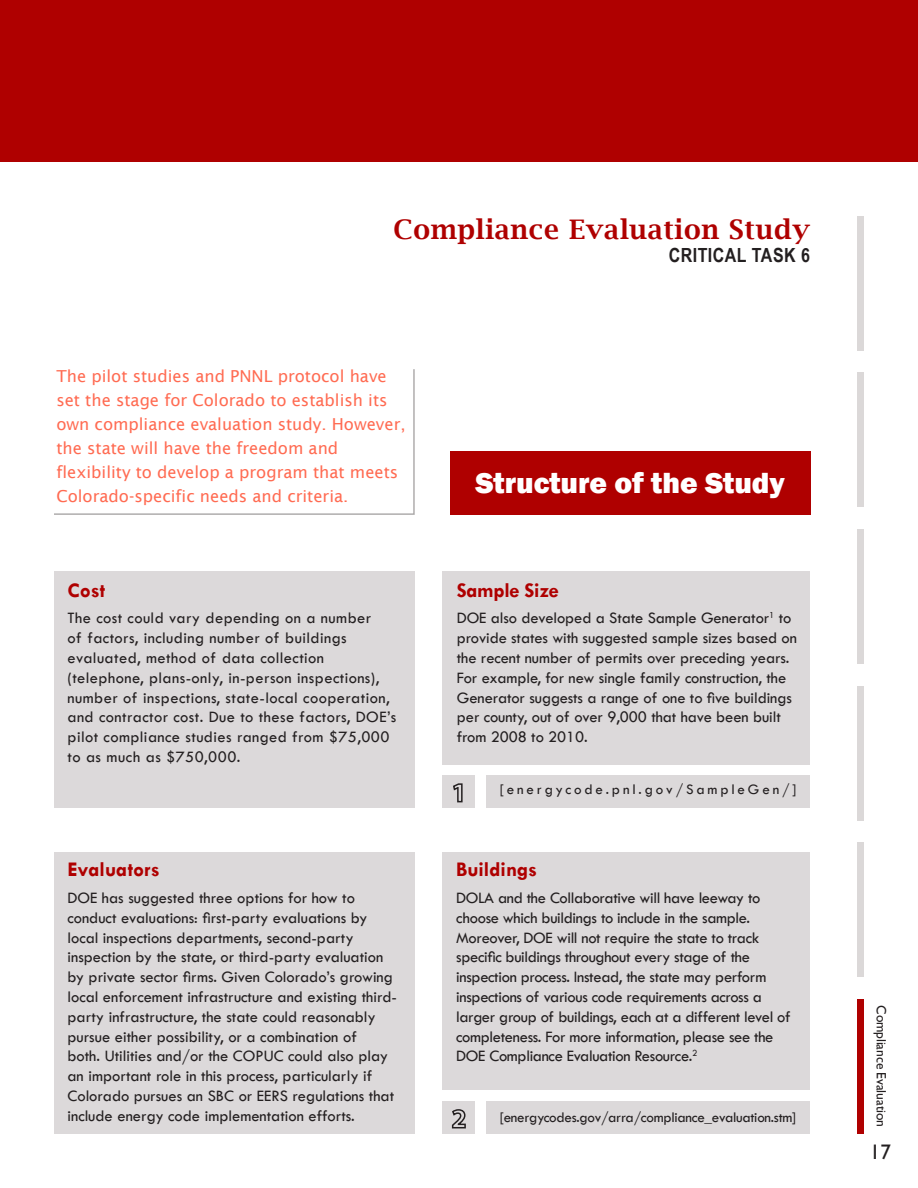
<style>
.page{position:relative;width:918px;height:1188px;background:#fff}
.page>*{position:absolute;margin:0;border:0;box-sizing:border-box;transform-origin:0 0}
.t1{font:800 30px "Franklin Gothic";color:#fff}
.t2{font:600 27px "Lucida Bright";letter-spacing:.025em;color:#af0000}
.t3{font:700 21px "Tw Cen";color:#af0000}
.t4{font:21px "Gill Sans";color:#231f20}
.t5{font:700 19.5px "Arial Narrow";letter-spacing:.025em;color:#231f20}
.t6{font:16.5px/19.8px "Tw Cen";color:#231f20}
.t7{font:16.5px/19.8px "Tw Cen";letter-spacing:-.02em;color:#231f20}
.t8{font:16.5px/19.8px "Tw Cen";letter-spacing:.025em;color:#231f20}
.t9{font:16.5px/24px "Lucida Sans";color:#ff6b52}
.t10{font:15px "Tw Cen";letter-spacing:-.015em;color:#231f20}
.t11{font:15px "Tw Cen";letter-spacing:.19em;color:#231f20}
.t12{font:13.5px "Gill Sans";letter-spacing:-.01em;color:#231f20}
</style>
<div class="page">
<div style="left:450px;top:451px;width:361px;height:64px;background:#af0000"></div>
<div style="left:0;top:0;width:918px;height:162px;background:#af0000"></div>
<div style="left:54px;top:572px;width:361px;height:236px;background:#dcd9da"></div>
<div style="left:443px;top:572px;width:367px;height:193px;background:#dcd9da"></div>
<div style="left:443px;top:852px;width:367px;height:238px;background:#dcd9da"></div>
<div style="left:486px;top:775px;width:324px;height:33px;background:#dcd9da"></div>
<div style="left:486px;top:1101px;width:324px;height:33px;background:#dcd9da"></div>
<div style="left:54px;top:852px;width:361px;height:282px;background:#dcd9da"></div>
<div style="left:443px;top:775px;width:32px;height:33px;background:#dcd9da"></div>
<div style="left:443px;top:1101px;width:32px;height:33px;background:#dcd9da"></div>
<svg style="left:453px;top:783px;width:10px;height:20px"></svg>
<svg style="left:451px;top:1109px;width:15px;height:20px"></svg>
<svg style="left:54px;top:369px;width:361px;height:146px"></svg>
<div style="left:857px;top:373px;width:7px;height:134px;background:#dbd8d8"></div>
<div style="left:857px;top:216px;width:7px;height:134px;background:#dbd8d8"></div>
<div style="left:857px;top:529px;width:7px;height:135px;background:#dbd8d8"></div>
<div style="left:857px;top:686px;width:7px;height:134px;background:#dbd8d8"></div>
<div style="left:857px;top:843px;width:7px;height:134px;background:#dbd8d8"></div>
<div style="left:857px;top:1000px;width:7px;height:134px;background:#af0000"></div>
<p class="t2" style="left:394px;top:213px;width:418px">Compliance Evaluation Study</p>
<p class="t5" style="left:669px;top:240px;width:143px">CRITICAL TASK 6</p>
<p class="t9" style="left:56px;top:364px;width:351px">The pilot studies and PNNL protocol have set the stage for Colorado to establish its own compliance evaluation study. However, the state will have the freedom and flexibility to develop a program that meets Colorado-specific needs and criteria.</p>
<p class="t3" style="left:68px;top:578px;width:39px">Cost</p>
<p class="t8" style="left:68px;top:608px;width:330px">The cost could vary depending on a number<br>of factors, including number of buildings evaluated, method of data collection (telephone, plans-only, in-person inspections), number of inspections, state-local cooperation, and contractor cost. Due to these factors, DOE’s pilot compliance studies ranged from $75,000 to as much as $750,000.</p>
<p class="t3" style="left:68px;top:857px;width:94px">Evaluators</p>
<p class="t6" style="left:68px;top:888px;width:331px">DOE has suggested three options for how to conduct evaluations: first-party evaluations by local inspections departments, second-party inspection by the state, or third-party evaluation by private sector firms. Given Colorado’s growing local enforcement infrastructure and existing third&shy;party infrastructure, the state could reasonably pursue either possibility, or a combination of<br>both. Utilities and/or the COPUC could also play an important role in this process, particularly if Colorado pursues an SBC or EERS regulations that include energy code implementation efforts.</p>
<p class="t1" style="left:475px;top:464px;width:311px">Structure of the Study</p>
<p class="t3" style="left:457px;top:578px;width:104px">Sample Size</p>
<p class="t6" style="left:457px;top:608px;width:342px">DOE also developed a State Sample Generator<sup>1</sup> to provide states with suggested sample sizes based on the recent number of permits over preceding years.<br>For example, for new single family construction, the Generator suggests a range of one to five buildings per county, out of over 9,000 that have been built from 2008 to 2010.</p>
<p class="t11" style="left:500px;top:780px;width:298px">[energycode.pnl.gov/SampleGen/]</p>
<p class="t3" style="left:456px;top:857px;width:83px">Buildings</p>
<p class="t7" style="left:456px;top:888px;width:336px">DOLA and the Collaborative will have leeway to choose which buildings to include in the sample.<br>Moreover, DOE will not require the state to track specific buildings throughout every stage of the inspection process. Instead, the state may perform inspections of various code requirements across a larger group of buildings, each at a different level of completeness. For more information, please see the DOE Compliance Evaluation Resource.<sup>2</sup></p>
<p class="t10" style="left:500px;top:1108px;width:298px">[energycodes.gov/arra/compliance_evaluation.stm]</p>
<p class="t12" style="left:889px;top:1005px;width:123px;rotate:90deg">Compliance Evaluation</p>
<p class="t4" style="left:870px;top:1139px;width:22px">17</p>
</div>
